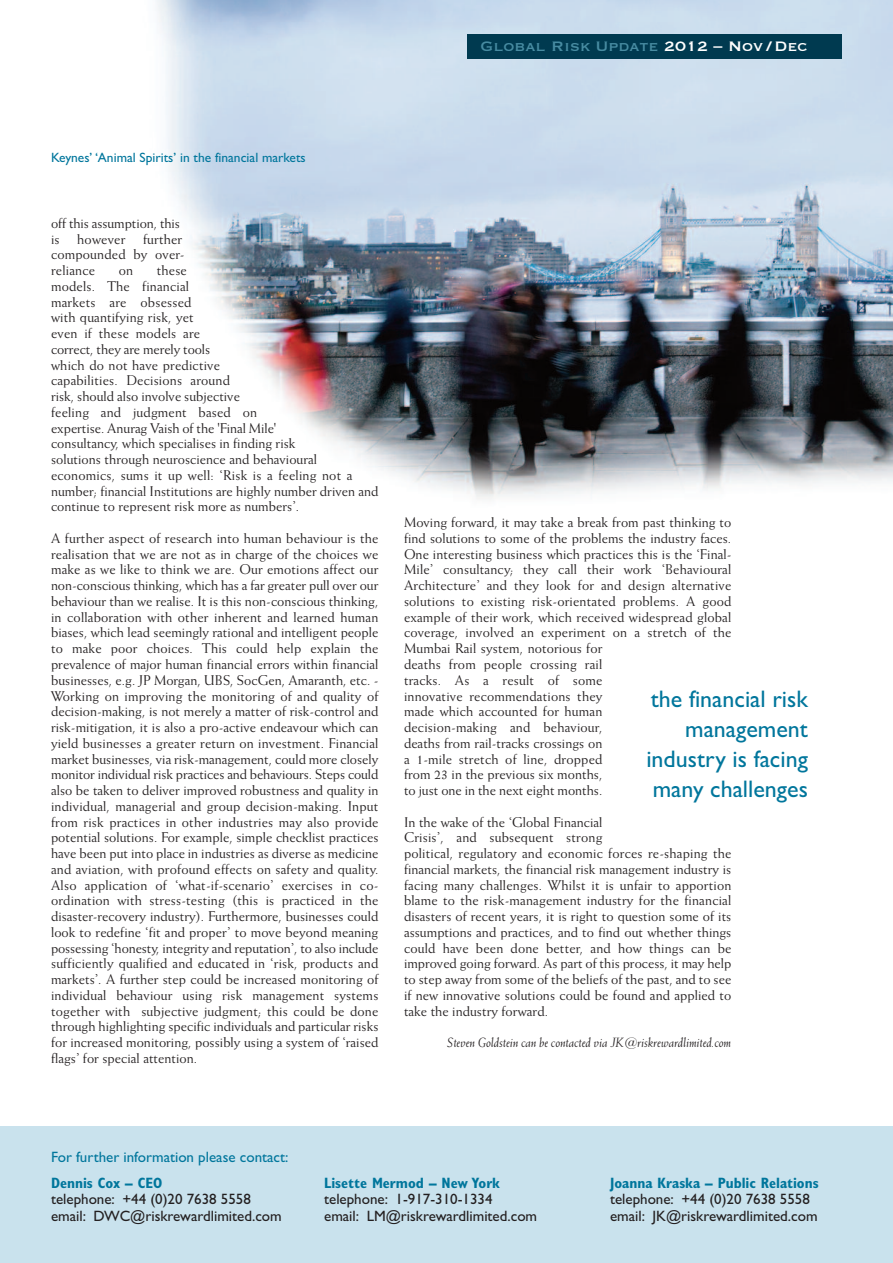
<style>
.page{position:relative;width:893px;height:1263px;background:#fff}
.page>*{position:absolute;margin:0;border:0;box-sizing:border-box;transform-origin:0 0}
.t1{font:24px/30px "Gill Sans";color:#00769c;text-align:right}
.t2{font:18px "Copperplate";color:#478ba1}
.t3{font:15px/16.5px "Gill Sans";color:#231f20}
.t4{font:700 condensed 15px "Gill Sans";color:#00769c}
.t5{font:15px "Gill Sans";color:#00769c}
.t6{font:14.25px/15.8px "Weiss BT";color:#231f20}
.t7{font:italic 13.5px "Weiss BT";color:#231f20}
.t8{font:13.5px "Gill Sans";color:#00769c}
.s1{color:#fff}
</style>
<div class="page">
<img style="left:155px;top:0;width:738px;height:499px">
<div style="left:468px;top:34px;width:374px;height:24px;background:#003a50"></div>
<div style="left:0;top:1127px;width:893px;height:136px;background:#c9e2ed"></div>
<p class="t2" style="left:480px;top:34px;width:329px">Global Risk Update <span class="s1">2012 – Nov / Dec</span></p>
<p class="t8" style="left:51px;top:150px;width:256px">Keynes’ ‘Animal Spirits’ in the financial markets</p>
<p class="t6" style="left:51px;top:216px;width:135px">off this assumption, this is however further compounded by over&shy;reliance</p>
<p class="t6" style="left:51px;top:264px;width:329px;text-indent:106px">these<br>models. The financial<br>markets are obsessed<br>with quantifying risk, yet<br>even if these models are<br>correct, they are merely tools<br>which do not have predictive<br>capabilities. Decisions around<br>risk, should also involve subjective<br>feeling and judgment based on<br>expertise. Anurag Vaish of the 'Final Mile'<br>consultancy, which specialises in finding risk<br>solutions through neuroscience and behavioural economics, sums it up well: ‘Risk is a feeling not a number; financial Institutions are highly number driven and continue to represent risk more as numbers’.</p>
<p class="t6" style="left:51px;top:531px;width:329px;text-align:justify">A further aspect of research into human behaviour is the realisation that we are not as in charge of the choices we make as we like to think we are. Our emotions affect our non-conscious thinking, which has a far greater pull over our behaviour than we realise. It is this non-conscious thinking, in collaboration with other inherent and learned human biases, which lead seemingly rational and intelligent people to make poor choices. This could help explain the prevalence of major human financial errors within financial businesses, e.g. JP Morgan, UBS, SocGen, Amaranth, etc. - Working on improving the monitoring of and quality of decision-making, is not merely a matter of risk-control and risk-mitigation, it is also a pro-active endeavour which can yield businesses a greater return on investment. Financial market businesses, via risk-management, could more closely monitor individual risk practices and behaviours. Steps could also be taken to deliver improved robustness and quality in individual, managerial and group decision-making. Input from risk practices in other industries may also provide potential solutions. For example, simple checklist practices have been put into place in industries as diverse as medicine and aviation, with profound effects on safety and quality.<br>Also application of ‘what-if-scenario’ exercises in co&shy;ordination with stress-testing (this is practiced in the disaster-recovery industry). Furthermore, businesses could look to redefine ‘fit and proper’ to move beyond meaning possessing ‘honesty, integrity and reputation’, to also include sufficiently qualified and educated in ‘risk, products and markets’. A further step could be increased monitoring of individual behaviour using risk management systems together with subjective judgment; this could be done through highlighting specific individuals and particular risks for increased monitoring, possibly using a system of ‘raised flags’ for special attention.</p>
<p class="t6" style="left:119px;top:264px;width:16px">on</p>
<p class="t6" style="left:404px;top:516px;width:329px">Moving forward, it may take a break from past thinking to find solutions to some of the problems the industry faces.<br>One interesting business which practices this is the ‘Final-Mile’ consultancy; they call their work ‘Behavioural Architecture’ and they look for and design alternative solutions to existing risk-orientated problems. A good example of their work, which received widespread global coverage, involved an experiment on a stretch of the Mumbai Rail system, notorious for<br>deaths from people crossing rail<br>tracks. As a result of some<br>innovative recommendations they<br>made which accounted for human<br>decision-making and behaviour,<br>deaths from rail-tracks crossings on<br>a 1-mile stretch of line, dropped<br>from 23 in the previous six months,<br>to just one in the next eight months.</p>
<p class="t6" style="left:404px;top:815px;width:329px">In the wake of the ‘Global Financial<br>Crisis’, and subsequent strong<br>political, regulatory and economic forces re-shaping the financial markets, the financial risk management industry is facing many challenges. Whilst it is unfair to apportion blame to the risk-management industry for the financial disasters of recent years, it is right to question some of its assumptions and practices, and to find out whether things could have been done better, and how things can be improved going forward. As part of this process, it may help to step away from some of the beliefs of the past, and to see if new innovative solutions could be found and applied to take the industry forward.</p>
<p class="t7" style="left:447px;top:1038px;width:286px">Steven Goldstein can be contacted via JK@riskrewardlimited.com</p>
<h1 class="t1" style="left:646px;top:684px;width:163px">the financial risk management industry is facing many challenges</h1>
<p class="t5" style="left:51px;top:1148px;width:239px">For further information please contact:</p>
<p class="t4" style="left:51px;top:1177px;width:113px">Dennis Cox – CEO</p>
<p class="t3" style="left:51px;top:1191px;width:232px">telephone: +44 (0)20 7638 5558 email: DWC@riskrewardlimited.com</p>
<p class="t4" style="left:324px;top:1177px;width:177px">Lisette Mermod – New York</p>
<p class="t3" style="left:324px;top:1191px;width:215px">telephone: 1-917-310-1334<br>email: LM@riskrewardlimited.com</p>
<p class="t4" style="left:610px;top:1177px;width:210px">Joanna Kraska – Public Relations</p>
<p class="t3" style="left:610px;top:1191px;width:209px">telephone: +44 (0)20 7638 5558 email: JK@riskrewardlimited.com</p>
</div>
